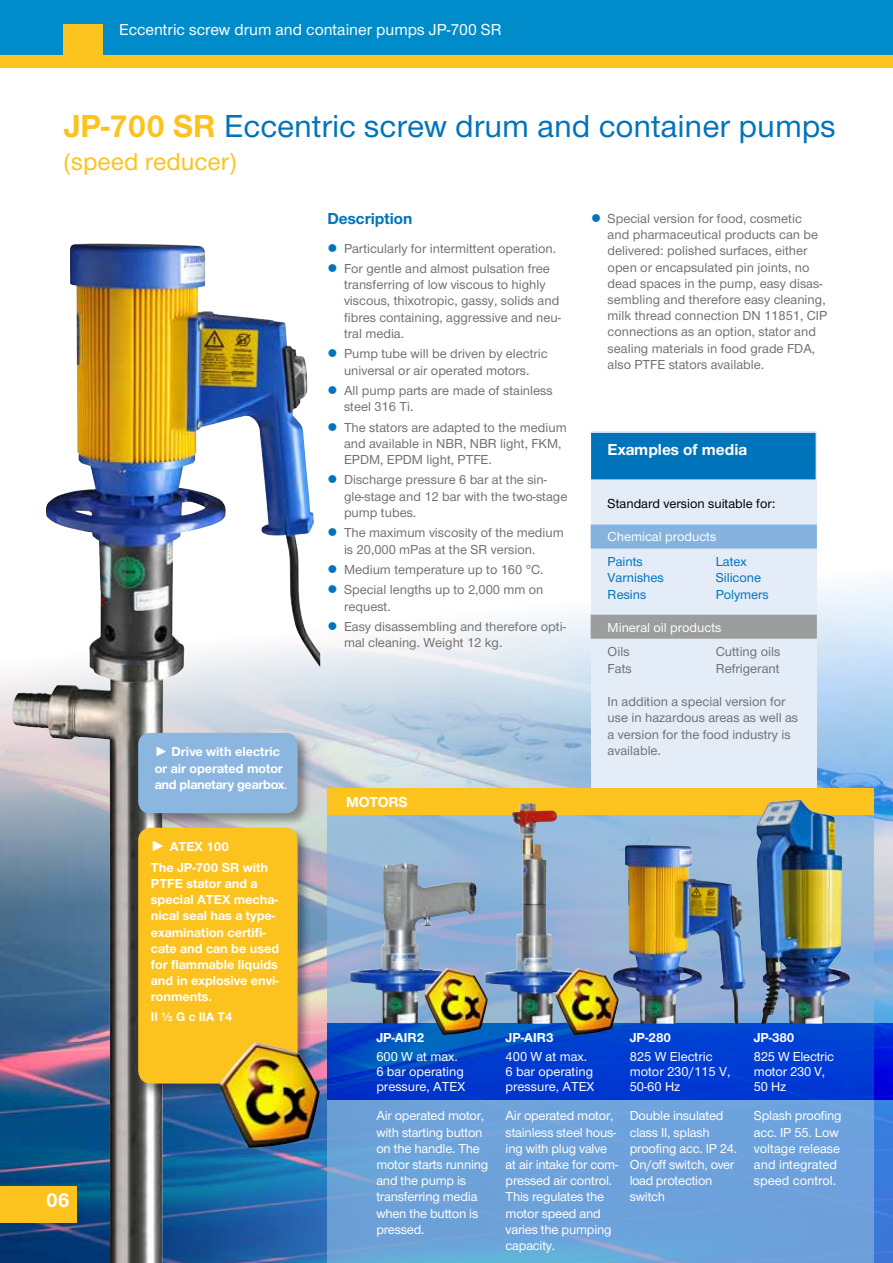
<style>
.page{position:relative;width:893px;height:1263px;background:#fff}
.page>*{position:absolute;margin:0;border:0;box-sizing:border-box;transform-origin:0 0}
.t1{font:500 33px "Nimbus Sans Novus T";color:#0074ba}
.t2{font:500 25.5px "Nimbus Sans Novus T";color:#fcc21d}
.t3{font:700 21px "Nimbus Sans Novus T";color:#fff}
.t4{font:500 16.5px "Nimbus Sans Novus T";color:#fff}
.t5{font:700 16.5px "Nimbus Sans Novus T";color:#fff}
.t6{font:700 16.5px "Nimbus Sans Novus T";color:#0074ba}
.t7{font:700 15px "Nimbus Sans Novus T";letter-spacing:-.01em;color:#fff}
.t8{font:500 13.5px/16.2px "Nimbus Sans Novus T";color:#717171}
.t9{font:500 13.5px/16.2px "Nimbus Sans Novus T";letter-spacing:-.015em;color:#fff}
.t10{font:700 13.5px/16.2px "Nimbus Sans Novus T";color:#fff}
.t11{font:500 13.5px "Nimbus Sans Novus T";color:#0074ba}
.t12{font:500 13.5px "Nimbus Sans Novus T";color:#000}
.t13{font:700 12.9px "Nimbus Sans Novus T";color:#fff}
.s1{font-weight:700;color:#fcc21d}
.s2{font-family:"Arial";font-weight:400}
.s3{font-weight:500}
.s4{font-family:"Arial";font-weight:400;font-size:15px}
.s5{font-size:12.9px}
.s6{color:#0074ba}
</style>
<div class="page">
<img style="left:0;top:1006px;width:77px;height:257px">
<img style="left:0;top:273px;width:306px;height:733px">
<img style="left:77px;top:364px;width:816px;height:899px">
<div style="left:0;top:0;width:893px;height:55px;background:#008cca"></div>
<div style="left:64px;top:24px;width:39px;height:34px;background:#fcc21d"></div>
<svg style="left:0;top:55px;width:893px;height:13px;background:#fac221"></svg>
<img style="left:12px;top:243px;width:99px;height:496px">
<svg style="left:327px;top:815px;width:547px;height:448px;background:#77a5d3"></svg>
<svg style="left:327px;top:1023px;width:566px;height:77px;background:#003ecd"></svg>
<div style="left:0;top:1186px;width:77px;height:36px;background:#fcc21d"></div>
<div style="left:591px;top:432px;width:225px;height:371px;background:#e4ecf8"></div>
<div style="left:591px;top:433px;width:225px;height:46px;background:#0074ba"></div>
<div style="left:591px;top:524px;width:226px;height:24px;background:#85b3de"></div>
<div style="left:591px;top:615px;width:226px;height:24px;background:#9c9d9d"></div>
<div style="left:327px;top:789px;width:547px;height:26px;background:#fcc21d"></div>
<div style="left:136px;top:825px;width:176px;height:272px;background:#000;opacity:.39"></div>
<div style="left:138px;top:828px;width:160px;height:255px;background:#fcc21d;border-radius:13px"></div>
<div style="left:136px;top:730px;width:176px;height:97px;background:#000;opacity:.39"></div>
<div style="left:138px;top:733px;width:160px;height:80px;background:#8bb6e0;border-radius:12px"></div>
<img style="left:613px;top:845px;width:133px;height:179px">
<img style="left:349px;top:863px;width:126px;height:160px">
<img style="left:484px;top:803px;width:102px;height:221px">
<img style="left:756px;top:800px;width:44px;height:224px">
<img style="left:424px;top:968px;width:64px;height:67px">
<img style="left:555px;top:968px;width:64px;height:67px">
<img style="left:220px;top:1042px;width:100px;height:106px">
<svg style="left:337px;top:395px;width:14px;height:1px"></svg>
<svg style="left:337px;top:432px;width:14px;height:1px"></svg>
<svg style="left:337px;top:484px;width:14px;height:1px"></svg>
<svg style="left:337px;top:537px;width:14px;height:1px"></svg>
<svg style="left:337px;top:574px;width:14px;height:1px"></svg>
<svg style="left:337px;top:594px;width:14px;height:1px"></svg>
<svg style="left:337px;top:631px;width:14px;height:1px"></svg>
<p class="t4" style="left:119px;top:20px;width:384px">Eccentric screw drum and container pumps JP-700 SR</p>
<h1 class="t1" style="left:64px;top:106px;width:774px"><span class="s1">JP-700 SR</span> Eccentric screw drum and container pumps</h1>
<h2 class="t2" style="left:64px;top:146px;width:174px">(speed reducer)</h2>
<h3 class="t3" style="left:46px;top:1188px;width:25px">06</h3>
<p class="t10" style="left:155px;top:743px;width:134px"><span class="s2">►</span> Drive with electric or air operated motor and planetary gearbox<span class="s3">.</span></p>
<p class="t10" style="left:151px;top:836px;width:119px;line-height:20.4px"><span class="s4">►</span> ATEX 100<br>The JP-700 SR with</p>
<p class="t10" style="left:151px;top:875px;width:130px">PTFE stator and a special ATEX mecha&shy;nical seal has a type&shy;examination certifi&shy;cate and can be used for flammable liquids and in explosive envi&shy;ronments<span class="s5">.</span></p>
<p class="t13" style="left:151px;top:1009px;width:83px">II ½ G c IIA T4</p>
<p class="t6" style="left:327px;top:208px;width:87px">Description</p>
<p class="t8" style="left:327px;top:240px;width:230px"><span class="s6">●</span> Particularly for intermittent operation.</p>
<p class="t8" style="left:344px;top:260px;width:218px;text-indent:-17px"><span class="s6">●</span> For gentle and almost pulsation free transferring of low viscous to highly viscous, thixotropic, gassy, solids and fibres containing, aggressive and neu&shy;tral media.</p>
<p class="t8" style="left:327px;top:345px;width:222px;text-align:center"><span class="s6">●</span> Pump tube will be driven by electric universal or air operated motors.</p>
<p class="t8" style="left:344px;top:382px;width:210px;text-indent:-17px"><span class="s6">●</span> All pump parts are made of stainless steel 316 Ti.</p>
<p class="t8" style="left:344px;top:419px;width:224px;text-indent:-17px"><span class="s6">●</span> The stators are adapted to the medium and available in NBR, NBR light, FKM,<br>EPDM, EPDM light, PTFE.</p>
<p class="t8" style="left:344px;top:472px;width:225px;text-indent:-17px"><span class="s6">●</span> Discharge pressure 6 bar at the sin&shy;gle-stage and 12 bar with the two-stage pump tubes.</p>
<p class="t8" style="left:344px;top:524px;width:221px;text-indent:-17px"><span class="s6">●</span> The maximum viscosity of the medium is 20,000 mPas at the SR version.</p>
<p class="t8" style="left:327px;top:561px;width:218px"><span class="s6">●</span> Medium temperature up to 160 °C.</p>
<p class="t8" style="left:344px;top:582px;width:201px;text-indent:-17px"><span class="s6">●</span> Special lengths up to 2,000 mm on request.</p>
<p class="t8" style="left:344px;top:618px;width:223px;text-indent:-17px"><span class="s6">●</span> Easy disassembling and therefore opti&shy;mal cleaning. Weight 12 kg.</p>
<p class="t7" style="left:346px;top:793px;width:63px">MOTORS</p>
<p class="t8" style="left:608px;top:210px;width:221px;text-indent:-17px"><span class="s6">●</span> Special version for food, cosmetic<br>and pharmaceutical products can be delivered: polished surfaces, either open or encapsulated pin joints, no dead spaces in the pump, easy disas&shy;sembling and therefore easy cleaning, milk thread connection DN 11851, CIP connections as an option, stator and sealing materials in food grade FDA, also PTFE stators available.</p>
<p class="t5" style="left:608px;top:440px;width:141px">Examples of media</p>
<p class="t12" style="left:608px;top:496px;width:169px">Standard version suitable for:</p>
<p class="t9" style="left:608px;top:528px;width:110px">Chemical products</p>
<p class="t11" style="left:608px;top:553px;width:37px">Paints</p>
<p class="t11" style="left:716px;top:553px;width:33px">Latex</p>
<p class="t11" style="left:608px;top:570px;width:58px">Varnishes</p>
<p class="t11" style="left:716px;top:570px;width:47px">Silicone</p>
<p class="t11" style="left:608px;top:586px;width:40px">Resins</p>
<p class="t11" style="left:716px;top:586px;width:55px">Polymers</p>
<p class="t9" style="left:608px;top:619px;width:115px">Mineral oil products</p>
<p class="t8" style="left:608px;top:643px;width:23px">Oils</p>
<p class="t8" style="left:716px;top:643px;width:66px">Cutting oils</p>
<p class="t8" style="left:608px;top:660px;width:26px">Fats</p>
<p class="t8" style="left:716px;top:660px;width:65px">Refrigerant</p>
<p class="t8" style="left:608px;top:693px;width:192px">In addition a special version for use in hazardous areas as well as a version for the food industry is available.</p>
<p class="t10" style="left:376px;top:1029px;width:50px">JP-AIR2</p>
<p class="t9" style="left:376px;top:1049px;width:90px;line-height:15px">600 W at max.<br>6 bar operating pressure, ATEX</p>
<p class="t9" style="left:376px;top:1107px;width:114px">Air operated motor, with starting button on the handle. The motor starts running and the pump is transferring media when the button is pressed.</p>
<p class="t10" style="left:506px;top:1029px;width:50px">JP-AIR3</p>
<p class="t9" style="left:506px;top:1049px;width:90px;line-height:15px">400 W at max.<br>6 bar operating pressure, ATEX</p>
<p class="t9" style="left:506px;top:1107px;width:114px">Air operated motor, stainless steel hous&shy;ing with plug valve at air intake for com&shy;pressed air control.<br>This regulates the motor speed and varies the pumping capacity.</p>
<p class="t10" style="left:630px;top:1029px;width:43px">JP-280</p>
<p class="t9" style="left:630px;top:1049px;width:102px;line-height:15px">825 W Electric motor 230/115 V,<br>50-60 Hz</p>
<p class="t9" style="left:630px;top:1107px;width:109px">Double insulated class II, splash proofing acc. IP 24.<br>On/off switch, over load protection switch</p>
<p class="t10" style="left:754px;top:1029px;width:42px">JP-380</p>
<p class="t9" style="left:754px;top:1049px;width:82px;line-height:15px">825 W Electric motor 230 V,<br>50 Hz</p>
<p class="t9" style="left:754px;top:1107px;width:89px">Splash proofing acc. IP 55. Low voltage release and integrated speed control.</p>
</div>
